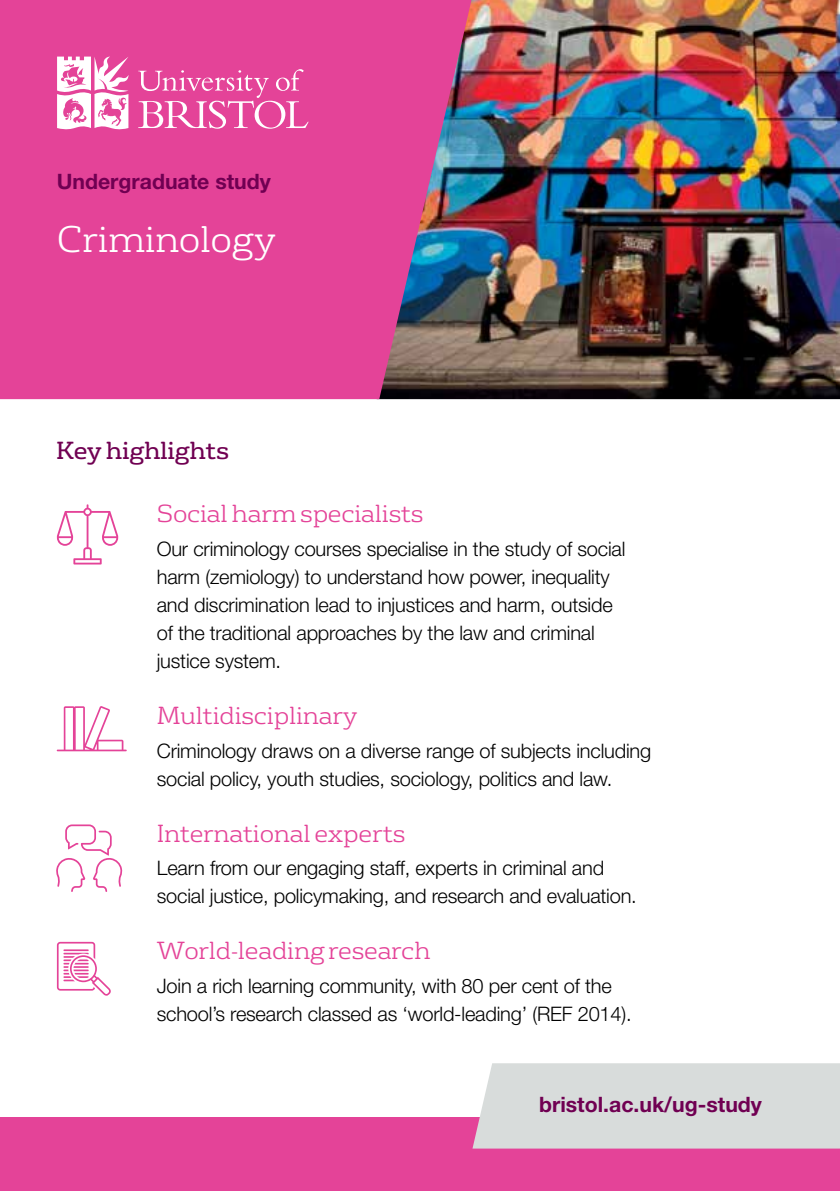
<style>
.page{position:relative;width:840px;height:1191px;background:#fff}
.page>*{position:absolute;margin:0;border:0;box-sizing:border-box;transform-origin:0 0}
.t1{font:300 36px "FS Rufus";letter-spacing:-.01em;color:#fff}
.t2{font:300 24px "FS Rufus";letter-spacing:-.01em;color:#e44398}
.t3{font:24px "FS Rufus";letter-spacing:-.01em;color:#700052}
.t4{font:700 21.2px "Helvetica Neue";color:#700052}
.t5{font:300 20px/28px "Helvetica Neue";letter-spacing:-.01em;color:#000}
</style>
<div class="page">
<div style="left:0;top:1117px;width:839px;height:74px;background:#e44398"></div>
<img style="left:471px;top:0;width:368px;height:399px">
<svg style="left:0;top:0;width:471px;height:399px;fill:#e44398"></svg>
<div style="left:472px;top:1063px;width:367px;height:85px;background:#d8dcdb"></div>
<svg style="left:57px;top:504px;width:61px;height:60px"></svg>
<svg style="left:57px;top:942px;width:54px;height:53px"></svg>
<svg style="left:138px;top:69px;width:170px;height:60px"></svg>
<svg style="left:57px;top:57px;width:71px;height:72px"></svg>
<svg style="left:57px;top:706px;width:70px;height:45px"></svg>
<svg style="left:56px;top:824px;width:66px;height:68px"></svg>
<p class="t4" style="left:57px;top:168px;width:215px">Undergraduate study</p>
<h1 class="t1" style="left:57px;top:210px;width:220px">Criminology</h1>
<p class="t3" style="left:56px;top:431px;width:174px">Key highlights</p>
<p class="t2" style="left:157px;top:494px;width:268px">Social harm specialists</p>
<p class="t5" style="left:157px;top:534px;width:470px">Our criminology courses specialise in the study of social harm (zemiology) to understand how power, inequality and discrimination lead to injustices and harm, outside of the traditional approaches by the law and criminal justice system.</p>
<p class="t2" style="left:157px;top:696px;width:202px">Multidisciplinary</p>
<p class="t5" style="left:157px;top:736px;width:495px">Criminology draws on a diverse range of subjects including social policy, youth studies, sociology, politics and law.</p>
<p class="t2" style="left:157px;top:814px;width:250px">International experts</p>
<p class="t5" style="left:157px;top:853px;width:481px">Learn from our engaging staff, experts in criminal and social justice, policymaking, and research and evaluation.</p>
<p class="t2" style="left:157px;top:931px;width:275px">World-leading research</p>
<p class="t5" style="left:157px;top:971px;width:476px">Join a rich learning community, with 80 per cent of the school’s research classed as ‘world-leading’ (REF 2014).</p>
<p class="t4" style="left:539px;top:1091px;width:224px">bristol.ac.uk/ug-study</p>
</div>
